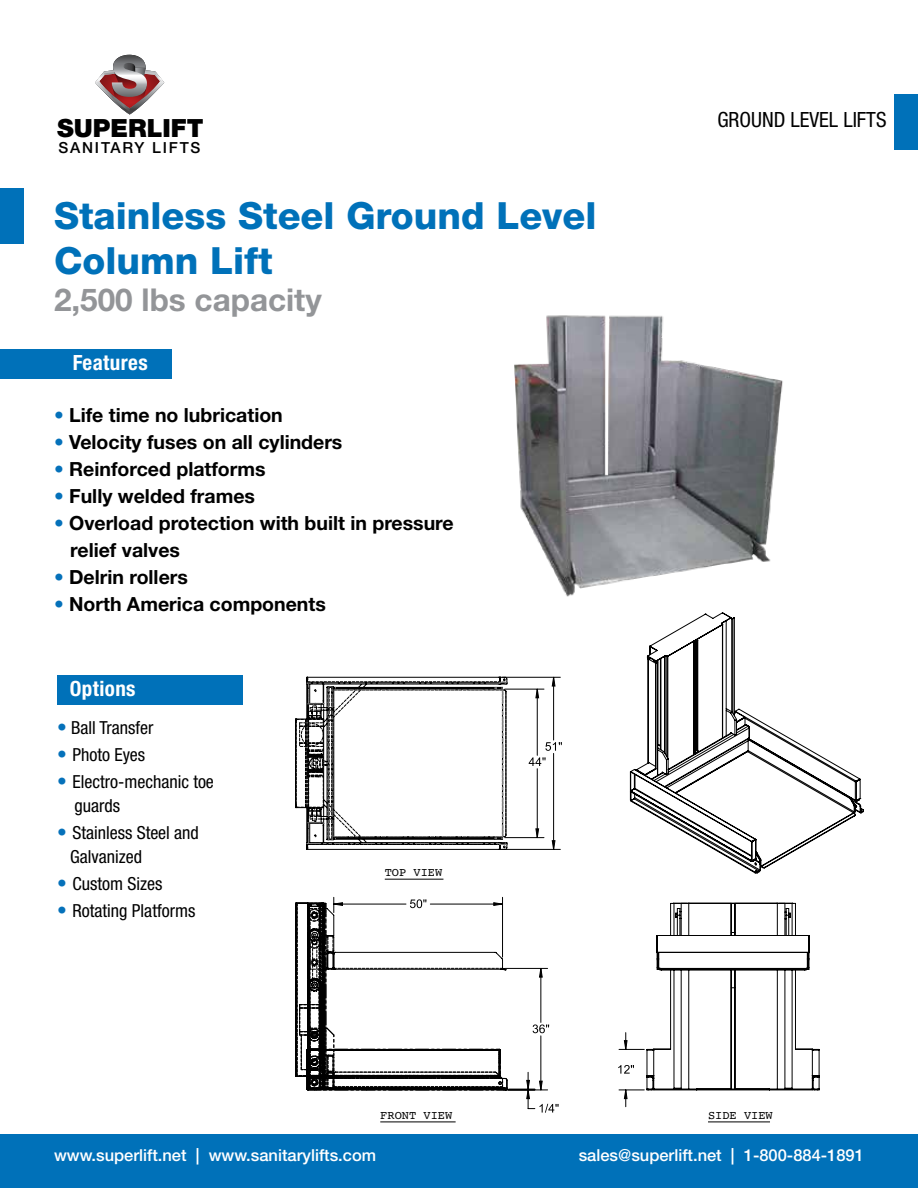
<style>
.page{position:relative;width:918px;height:1188px;background:#fff}
.page>*{position:absolute;margin:0;border:0;box-sizing:border-box;transform-origin:0 0}
.t1{font:800 37.5px/45px "Helvetica Neue LT Std";color:#0071b9}
.t2{font:700 31.5px "Helvetica Neue LT Std";color:#939598}
.t3{font:900 25.05px "Helvetica Neue LT Std";color:#000}
.t4{font:condensed 21px "Helvetica Neue LT Std";color:#000}
.t5{font:700 condensed 21px "Helvetica Neue LT Std";letter-spacing:.02em;color:#fff}
.t6{font:700 19.5px/27px "Helvetica Neue LT Std";color:#000}
.t7{font:condensed 18px/24px "Helvetica Neue LT Std";color:#000}
.t8{font:500 16.5px "Helvetica Neue LT Std";color:#fff}
.t9{font:500 15.3px "Helvetica Neue LT Std";letter-spacing:.12em;color:#000}
.t10{font:12px "Courier";color:#000}
.s1{color:#0571ba}
.s2{font-weight:700;font-stretch:normal;font-size:19.5px;color:#0571ba}
</style>
<div class="page">
<div style="left:0;top:188px;width:24px;height:55px;background:#0071b9"></div>
<svg style="left:95px;top:55px;width:69px;height:60px"></svg>
<div style="left:0;top:349px;width:172px;height:30px;background:#0071b9"></div>
<div style="left:57px;top:675px;width:185px;height:30px;background:#0071b9"></div>
<div style="left:894px;top:94px;width:24px;height:56px;background:#0071b9"></div>
<div style="left:0;top:1134px;width:918px;height:54px;background:#0071b9"></div>
<img style="left:514px;top:315px;width:269px;height:298px">
<hr style="left:380px;top:1122px;width:76px;height:1px;background:#000">
<svg style="left:295px;top:677px;width:335px;height:436px"></svg>
<svg style="left:630px;top:613px;width:234px;height:478px"></svg>
<p class="t3" style="left:57px;top:113px;width:148px">SUPERLIFT</p>
<p class="t9" style="left:58px;top:138px;width:144px">SANITARY LIFTS</p>
<h1 class="t1" style="left:54px;top:193px;width:544px">Stainless Steel Ground Level<br>Column Lift</h1>
<h2 class="t2" style="left:54px;top:281px;width:269px">2,500 lbs capacity</h2>
<p class="t5" style="left:73px;top:350px;width:76px">Features</p>
<p class="t6" style="left:54px;top:401px;width:230px"><span class="s1">•</span> Life time no lubrication</p>
<p class="t6" style="left:54px;top:428px;width:290px"><span class="s1">•</span> Velocity fuses on all cylinders</p>
<p class="t6" style="left:54px;top:455px;width:213px"><span class="s1">•</span> Reinforced platforms</p>
<p class="t6" style="left:54px;top:482px;width:203px"><span class="s1">•</span> Fully welded frames</p>
<p class="t6" style="left:70px;top:509px;width:385px;text-indent:-16px"><span class="s1">•</span> Overload protection with built in pressure relief valves</p>
<p class="t6" style="left:54px;top:563px;width:135px"><span class="s1">•</span> Delrin rollers</p>
<p class="t6" style="left:54px;top:590px;width:273px"><span class="s1">•</span> North America components</p>
<p class="t5" style="left:70px;top:676px;width:67px">Options</p>
<p class="t7" style="left:57px;top:715px;width:98px"><span class="s2">•</span> Ball Transfer</p>
<p class="t7" style="left:57px;top:742px;width:90px"><span class="s2">•</span> Photo Eyes</p>
<p class="t7" style="left:74px;top:769px;width:141px;text-indent:-17px"><span class="s2">•</span> Electro-mechanic toe guards</p>
<p class="t7" style="left:70px;top:820px;width:130px;text-indent:-13px"><span class="s2">•</span> Stainless Steel and<br>Galvanized</p>
<p class="t7" style="left:57px;top:871px;width:107px"><span class="s2">•</span> Custom Sizes</p>
<p class="t7" style="left:57px;top:898px;width:140px"><span class="s2">•</span> Rotating Platforms</p>
<p class="t10" style="left:385px;top:863px;width:59px">TOP VIEW</p>
<p class="t10" style="left:380px;top:1106px;width:73px">FRONT VIEW</p>
<p class="t4" style="left:717px;top:108px;width:171px">GROUND LEVEL LIFTS</p>
<p class="t10" style="left:708px;top:1106px;width:66px">SIDE VIEW</p>
<p class="t8" style="left:54px;top:1145px;width:324px">www.superlift.net | www.sanitarylifts.com</p>
<p class="t8" style="left:579px;top:1145px;width:287px">sales@superlift.net | 1-800-884-1891</p>
</div>
